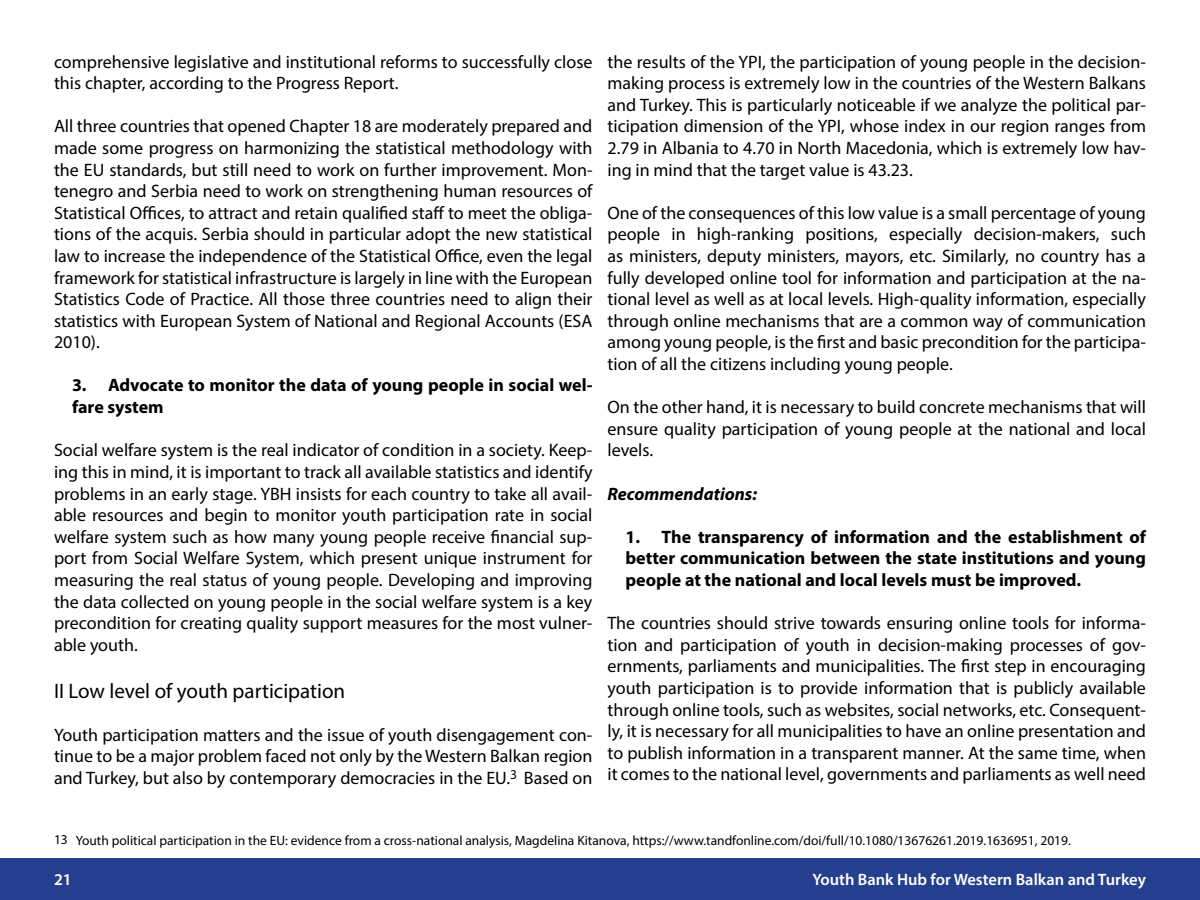
<style>
.page{position:relative;width:1200px;height:900px;background:#fff}
.page>*{position:absolute;margin:0;border:0;box-sizing:border-box;transform-origin:0 0}
.t1{font:21px "Myriad Pro";color:#000}
.t2{font:18px/21.6px "Myriad Pro";color:#000;text-align:justify}
.t3{font:700 18px/21.6px "Myriad Pro";color:#000}
.t4{font:italic 700 18px "Myriad Pro";color:#000}
.t5{font:600 16.5px "Myriad Pro";color:#fff}
.t6{font:13.5px "Myriad Pro";color:#000}
</style>
<div class="page">
<div style="left:0;top:858px;width:1200px;height:42px;background:#253f8e"></div>
<p class="t2" style="left:54px;top:50px;width:540px">comprehensive legislative and institutional reforms to successfully close this chapter, according to the Progress Report.</p>
<p class="t2" style="left:54px;top:115px;width:540px">All three countries that opened Chapter 18 are moderately prepared and made some progress on harmonizing the statistical methodology with the EU standards, but still need to work on further improvement. Mon&shy;tenegro and Serbia need to work on strengthening human resources of Statistical Offices, to attract and retain qualified staff to meet the obliga&shy;tions of the acquis. Serbia should in particular adopt the new statistical law to increase the independence of the Statistical Office, even the legal framework for statistical infrastructure is largely in line with the European Statistics Code of Practice. All those three countries need to align their statistics with European System of National and Regional Accounts (ESA 2010).</p>
<p class="t3" style="left:72px;top:374px;width:522px">3. Advocate to monitor the data of young people in social wel&shy;fare system</p>
<p class="t2" style="left:54px;top:439px;width:540px">Social welfare system is the real indicator of condition in a society. Keep&shy;ing this in mind, it is important to track all available statistics and identify problems in an early stage. YBH insists for each country to take all avail&shy;able resources and begin to monitor youth participation rate in social welfare system such as how many young people receive financial sup&shy;port from Social Welfare System, which present unique instrument for measuring the real status of young people. Developing and improving the data collected on young people in the social welfare system is a key precondition for creating quality support measures for the most vulner&shy;able youth.</p>
<p class="t1" style="left:54px;top:678px;width:293px">II Low level of youth participation</p>
<p class="t2" style="left:54px;top:724px;width:540px">Youth participation matters and the issue of youth disengagement con&shy;tinue to be a major problem faced not only by the Western Balkan region and Turkey, but also by contemporary democracies in the EU.<sup>3</sup> Based on</p>
<p class="t2" style="left:607px;top:50px;width:540px">the results of the YPI, the participation of young people in the decision&shy;making process is extremely low in the countries of the Western Balkans and Turkey. This is particularly noticeable if we analyze the political par&shy;ticipation dimension of the YPI, whose index in our region ranges from 2.79 in Albania to 4.70 in North Macedonia, which is extremely low hav&shy;ing in mind that the target value is 43.23.</p>
<p class="t2" style="left:607px;top:202px;width:540px">One of the consequences of this low value is a small percentage of young people in high-ranking positions, especially decision-makers, such as ministers, deputy ministers, mayors, etc. Similarly, no country has a fully developed online tool for information and participation at the na&shy;tional level as well as at local levels. High-quality information, especially through online mechanisms that are a common way of communication among young people, is the first and basic precondition for the participa&shy;tion of all the citizens including young people.</p>
<p class="t2" style="left:607px;top:396px;width:540px">On the other hand, it is necessary to build concrete mechanisms that will ensure quality participation of young people at the national and local levels.</p>
<p class="t4" style="left:607px;top:482px;width:151px">Recommendations:</p>
<p class="t3" style="left:625px;top:525px;width:522px;text-align:justify">1. The transparency of information and the establishment of better communication between the state institutions and young people at the national and local levels must be improved.</p>
<p class="t2" style="left:607px;top:612px;width:540px">The countries should strive towards ensuring online tools for informa&shy;tion and participation of youth in decision-making processes of gov&shy;ernments, parliaments and municipalities. The first step in encouraging youth participation is to provide information that is publicly available through online tools, such as websites, social networks, etc. Consequent&shy;ly, it is necessary for all municipalities to have an online presentation and to publish information in a transparent manner. At the same time, when it comes to the national level, governments and parliaments as well need</p>
<p class="t6" style="left:54px;top:833px;width:1018px">13 Youth political participation in the EU: evidence from a cross-national analysis, Magdelina Kitanova, https://www.tandfonline.com/doi/full/10.1080/13676261.2019.1636951, 2019.</p>
<p class="t5" style="left:54px;top:869px;width:19px">21</p>
<p class="t5" style="left:813px;top:869px;width:335px">Youth Bank Hub for Western Balkan and Turkey</p>
</div>
